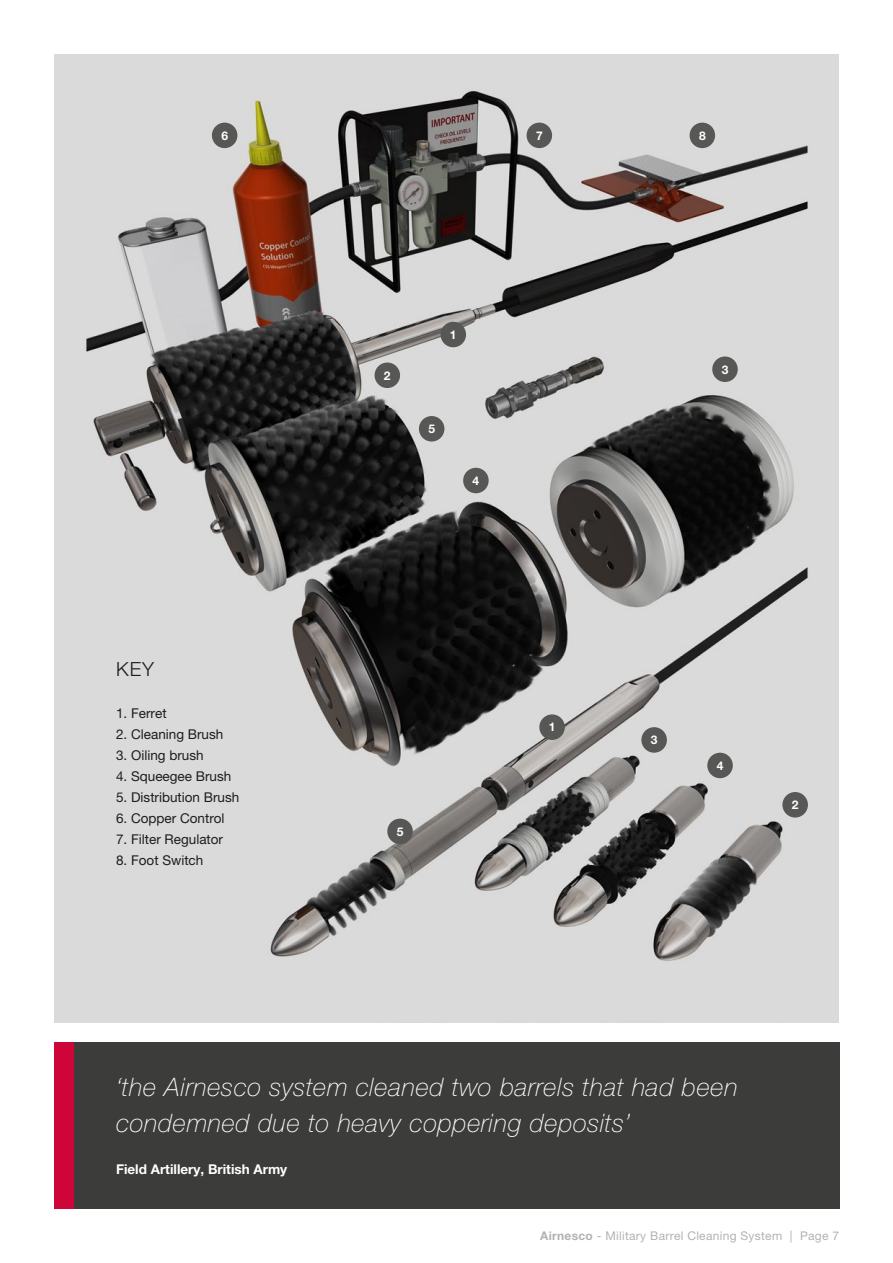
<style>
.page{position:relative;width:893px;height:1263px;background:#fff}
.page>*{position:absolute;margin:0;border:0;box-sizing:border-box;transform-origin:0 0}
.t1{font:italic 100 25.5px/36px "Helvetica Neue LT Pro";letter-spacing:.025em;color:#fff}
.t2{font:300 19.5px "Helvetica Neue LT Pro";color:#1d1d1b}
.t3{font:13.5px "Helvetica Neue LT Pro";color:#1d1d1b}
.t4{font:700 13.5px "Helvetica Neue LT Pro";color:#fff}
.t5{font:12px "Helvetica Neue LT Pro";letter-spacing:.025em;color:#b3b2b2}
.t6{font:700 12px "Helvetica Neue LT Pro";color:#fff}
.s1{font-weight:700}
</style>
<div class="page">
<img style="left:54px;top:54px;width:785px;height:969px">
<div style="left:54px;top:1042px;width:785px;height:167px;background:#3c3c3b"></div>
<div style="left:54px;top:1042px;width:20px;height:167px;background:#ce0538"></div>
<div style="left:375px;top:362px;width:25px;height:26px;background:#575756;border-radius:50%"></div>
<div style="left:419px;top:416px;width:25px;height:25px;background:#575756;border-radius:50%"></div>
<div style="left:463px;top:468px;width:26px;height:25px;background:#575756;border-radius:50%"></div>
<div style="left:712px;top:356px;width:26px;height:26px;background:#575756;border-radius:50%"></div>
<div style="left:539px;top:714px;width:26px;height:26px;background:#575756;border-radius:50%"></div>
<div style="left:387px;top:819px;width:26px;height:25px;background:#575756;border-radius:50%"></div>
<div style="left:641px;top:727px;width:26px;height:26px;background:#575756;border-radius:50%"></div>
<div style="left:707px;top:753px;width:26px;height:25px;background:#575756;border-radius:50%"></div>
<div style="left:782px;top:792px;width:26px;height:25px;background:#575756;border-radius:50%"></div>
<div style="left:690px;top:123px;width:25px;height:25px;background:#575756;border-radius:50%"></div>
<div style="left:212px;top:123px;width:25px;height:25px;background:#575756;border-radius:50%"></div>
<div style="left:527px;top:123px;width:25px;height:25px;background:#575756;border-radius:50%"></div>
<div style="left:441px;top:322px;width:25px;height:25px;background:#575756;border-radius:50%"></div>
<p class="t6" style="left:221px;top:128px;width:8px">6</p>
<p class="t6" style="left:536px;top:128px;width:8px">7</p>
<p class="t6" style="left:699px;top:128px;width:8px">8</p>
<h2 class="t2" style="left:116px;top:657px;width:40px">KEY</h2>
<p class="t3" style="left:116px;top:705px;width:52px">1. Ferret</p>
<p class="t3" style="left:116px;top:726px;width:109px">2. Cleaning Brush</p>
<p class="t3" style="left:116px;top:747px;width:89px">3. Oiling brush</p>
<p class="t3" style="left:116px;top:768px;width:117px">4. Squeegee Brush</p>
<p class="t3" style="left:116px;top:789px;width:125px">5. Distribution Brush</p>
<p class="t3" style="left:116px;top:810px;width:110px">6. Copper Control</p>
<p class="t3" style="left:116px;top:831px;width:109px">7. Filter Regulator</p>
<p class="t3" style="left:116px;top:852px;width:89px">8. Foot Switch</p>
<p class="t6" style="left:384px;top:368px;width:8px">2</p>
<p class="t6" style="left:450px;top:327px;width:8px">1</p>
<p class="t6" style="left:428px;top:421px;width:8px">5</p>
<p class="t6" style="left:473px;top:473px;width:8px">4</p>
<p class="t6" style="left:397px;top:824px;width:8px">5</p>
<p class="t6" style="left:549px;top:720px;width:8px">1</p>
<p class="t6" style="left:722px;top:362px;width:8px">3</p>
<p class="t6" style="left:651px;top:732px;width:8px">3</p>
<p class="t6" style="left:717px;top:758px;width:8px">4</p>
<p class="t6" style="left:792px;top:797px;width:8px">2</p>
<h1 class="t1" style="left:116px;top:1068px;width:623px">‘the Airnesco system cleaned two barrels that had been condemned due to heavy coppering deposits’</h1>
<p class="t4" style="left:116px;top:1160px;width:173px">Field Artillery, British Army</p>
<p class="t5" style="left:540px;top:1229px;width:300px"><span class="s1">Airnesco</span> - Military Barrel Cleaning System | Page 7</p>
</div>
